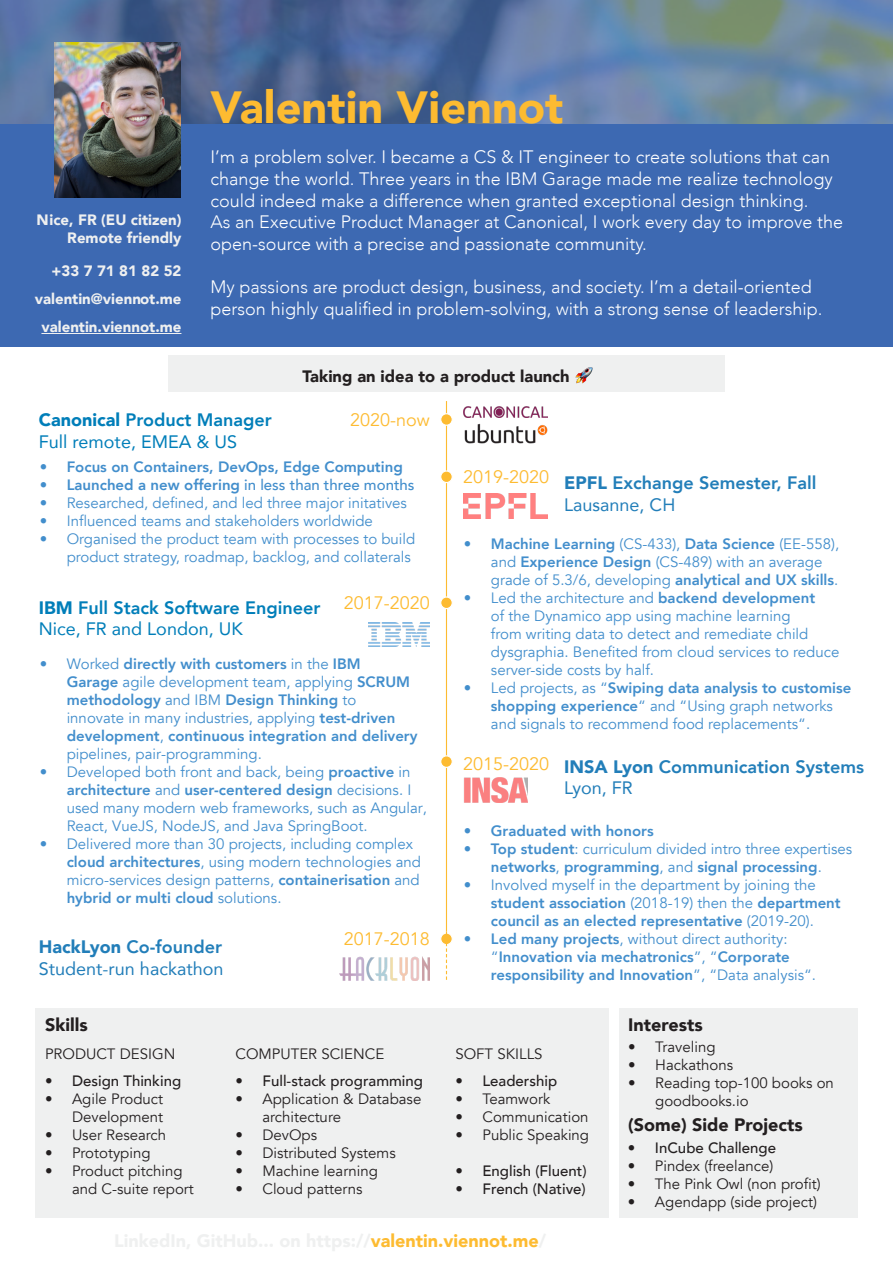
<style>
.page{position:relative;width:893px;height:1263px;background:#fff}
.page>*{position:absolute;margin:0;border:0;box-sizing:border-box;transform-origin:0 0}
.t1{font:900 45px "Avenir";color:#fdbb31}
.t2{font:300 18px/21.6px "Avenir";color:#fff}
.t3{font:800 18px "Avenir";color:#227eb9}
.t4{font:800 18px "Avenir";color:#007eb9}
.t5{font:18px "Avenir";color:#fdbb31}
.t6{font:18px "Avenir";color:#227eb9}
.t7{font:18px "Avenir";color:#007eb9}
.t8{font:900 18px "Avenir";color:#231f20}
.t9{font:900 16.5px "Avenir";color:#231f20}
.t10{font:15px/18px "Avenir";color:#428ecc}
.t11{font:800 15px/18px "Avenir";color:#428ecc}
.t12{font:15px/18px "Avenir";color:#231f20}
.t13{font:500 15px "Avenir";color:#231f20}
.t14{font:900 15px "Avenir";color:#eff0f0}
.s1{font-weight:900}
.s2{font-weight:500}
.s3{font-weight:400}
.s4{font-weight:800}
</style>
<div class="page">
<div style="left:35px;top:1008px;width:574px;height:209px;background:#eff0f0"></div>
<div style="left:619px;top:1008px;width:239px;height:209px;background:#eff0f0"></div>
<img style="left:339px;top:956px;width:90px;height:25px">
<hr style="left:446px;top:401px;width:1px;height:531px;background:#fdbb31">
<div style="left:441px;top:471px;width:11px;height:11px;background:#fdbb31;border-radius:50%"></div>
<div style="left:440px;top:470px;width:13px;height:13px;border:1px solid #fff;border-radius:50%"></div>
<div style="left:441px;top:597px;width:11px;height:11px;background:#fdbb31;border-radius:50%"></div>
<div style="left:440px;top:596px;width:13px;height:13px;border:1px solid #fff;border-radius:50%"></div>
<div style="left:441px;top:756px;width:11px;height:11px;background:#fdbb31;border-radius:50%"></div>
<div style="left:440px;top:755px;width:13px;height:13px;border:1px solid #fff;border-radius:50%"></div>
<svg style="left:441px;top:933px;width:11px;height:12px"></svg>
<div style="left:440px;top:932px;width:13px;height:13px;border:1px solid #fff;border-radius:50%"></div>
<img style="left:369px;top:622px;width:60px;height:24px">
<img style="left:464px;top:494px;width:83px;height:24px">
<div style="left:169px;top:355px;width:556px;height:37px;background:#eff0f0"></div>
<img style="left:464px;top:777px;width:64px;height:25px">
<svg style="left:446px;top:932px;width:1px;height:48px"></svg>
<div style="left:441px;top:414px;width:11px;height:11px;background:#fdbb31;border-radius:50%"></div>
<div style="left:440px;top:413px;width:13px;height:13px;border:1px solid #fff;border-radius:50%"></div>
<img style="left:464px;top:406px;width:83px;height:11px">
<img style="left:464px;top:424px;width:84px;height:19px">
<div style="left:0;top:0;width:893px;height:347px;background:#3d69b2"></div>
<img style="left:0;top:0;width:893px;height:124px">
<img style="left:54px;top:43px;width:127px;height:154px">
<hr style="left:41px;top:333px;width:140px;height:1px;background:#eff0f0">
<p class="t14" style="left:37px;top:207px;width:146px">Nice, FR (EU citizen)</p>
<p class="t14" style="left:67px;top:225px;width:116px">Remote friendly</p>
<p class="t14" style="left:52px;top:258px;width:131px">+33 7 71 81 82 52</p>
<p class="t14" style="left:35px;top:286px;width:148px">valentin@viennot.me</p>
<p class="t14" style="left:41px;top:314px;width:141px">valentin.viennot.me</p>
<p class="t1" style="left:211px;top:69px;width:354px">Valentin Viennot</p>
<p class="t2" style="left:211px;top:146px;width:634px">I’m a problem solver. I became a CS &amp; IT engineer to create solutions that can change the world. Three years in the IBM Garage made me realize technology could indeed make a difference when granted exceptional design thinking.<br>As an Executive Product Manager at Canonical, I work every day to improve the open-source with a precise and passionate community.</p>
<p class="t2" style="left:211px;top:276px;width:613px">My passions are product design, business, and society. I’m a detail-oriented person highly qualified in problem-solving, with a strong sense of leadership.</p>
<p class="t9" style="left:302px;top:362px;width:269px">Taking an idea to a product launch</p>
<p class="t4" style="left:39px;top:406px;width:235px"><span class="s1">Canonical</span> Product Manager</p>
<p class="t7" style="left:39px;top:427px;width:200px">Full remote, EMEA &amp; US</p>
<p class="t5" style="left:350px;top:409px;width:81px">2020-now</p>
<p class="t11" style="left:40px;top:458px;width:365px">• Focus on Containers, DevOps, Edge Computing</p>
<p class="t11" style="left:40px;top:476px;width:376px">• Launched a new offering <span class="s2">in less than three months</span></p>
<p class="t10" style="left:40px;top:494px;width:369px">• Researched, defined, and led three major initatives</p>
<p class="t10" style="left:40px;top:512px;width:335px">• Influenced teams and stakeholders worldwide</p>
<p class="t10" style="left:40px;top:530px;width:377px;text-align:right">• Organised the product team with processes to build product strategy, roadmap, backlog, and collaterals</p>
<p class="t4" style="left:39px;top:593px;width:283px"><span class="s1">IBM</span> Full Stack Software Engineer</p>
<p class="t7" style="left:39px;top:615px;width:205px">Nice, FR and London, UK</p>
<p class="t5" style="left:344px;top:592px;width:88px">2017-2020</p>
<p class="t11" style="left:67px;top:655px;width:352px;text-indent:-27px"><span class="s3">• Worked</span> directly with customers <span class="s3">in the</span> IBM<br>Garage <span class="s3">agile development team, applying</span> SCRUM methodology <span class="s3">and IBM</span> Design Thinking <span class="s3">to<br>innovate in many industries, applying</span> test-driven development<span class="s3">,</span> continuous integration and delivery <span class="s3">pipelines, pair-programming.</span></p>
<p class="t10" style="left:67px;top:763px;width:362px;text-indent:-27px">• Developed both front and back, being <span class="s4">proactive</span> in <span class="s4">architecture</span> and <span class="s4">user-centered design</span> decisions. I used many modern web frameworks, such as Angular, React, VueJS, NodeJS, and Java SpringBoot.</p>
<p class="t10" style="left:67px;top:835px;width:356px;text-indent:-27px">• Delivered more than 30 projects, including complex <span class="s4">cloud architectures</span>, using modern technologies and micro-services design patterns, <span class="s4">containerisation</span> and <span class="s4">hybrid or multi cloud</span> solutions.</p>
<p class="t3" style="left:39px;top:933px;width:185px"><span class="s1">HackLyon</span> Co-founder</p>
<p class="t6" style="left:39px;top:954px;width:186px">Student-run hackathon</p>
<p class="t5" style="left:344px;top:928px;width:88px">2017-2018</p>
<p class="t5" style="left:463px;top:466px;width:88px">2019-2020</p>
<p class="t3" style="left:564px;top:469px;width:254px"><span class="s1">EPFL</span> Exchange Semester, Fall</p>
<p class="t6" style="left:564px;top:490px;width:113px">Lausanne, CH</p>
<p class="t10" style="left:491px;top:535px;width:350px;text-indent:-27px"><span class="s4">• Machine Learning</span> (CS-433), <span class="s4">Data Science</span> (EE-558), and <span class="s4">Experience Design</span> (CS-489) with an average grade of 5.3/6, developing <span class="s4">analytical and UX skills</span>.</p>
<p class="t10" style="left:491px;top:589px;width:350px;text-indent:-27px">• Led the architecture and <span class="s4">backend development<br></span>of the Dynamico app using machine learning<br>from writing data to detect and remediate child dysgraphia. Benefited from cloud services to reduce server-side costs by half.</p>
<p class="t10" style="left:491px;top:679px;width:362px;text-indent:-27px">• Led projects, as “<span class="s4">Swiping data analysis to customise shopping experience</span>“ and “Using graph networks and signals to recommend food replacements“.</p>
<p class="t5" style="left:463px;top:753px;width:88px">2015-2020</p>
<p class="t3" style="left:564px;top:752px;width:301px"><span class="s1">INSA Lyon</span> Communication Systems</p>
<p class="t6" style="left:564px;top:774px;width:70px">Lyon, FR</p>
<p class="t11" style="left:464px;top:822px;width:191px">• Graduated with honors</p>
<p class="t11" style="left:464px;top:840px;width:390px;text-align:center">• Top student<span class="s3">: curriculum divided intro three expertises </span>networks<span class="s3">,</span> programming<span class="s3">, and</span> signal processing<span class="s3">.</span></p>
<p class="t10" style="left:491px;top:876px;width:351px;text-indent:-27px">• Involved myself in the department by joining the <span class="s4">student association</span> (2018-19) then the <span class="s4">department council as an elected representative</span> (2019-20).</p>
<p class="t11" style="left:491px;top:930px;width:327px;text-indent:-27px">• Led many projects<span class="s3">, without direct authority: “</span>Innovation via mechatronics<span class="s3">”, “</span>Corporate responsibility and Innovation<span class="s3">”, “Data analysis“.</span></p>
<p class="t8" style="left:45px;top:1009px;width:44px">Skills</p>
<p class="t8" style="left:628px;top:1009px;width:76px">Interests</p>
<p class="t12" style="left:45px;top:1045px;width:132px">PRODUCT DESIGN</p>
<p class="t13" style="left:45px;top:1068px;width:138px">• Design Thinking</p>
<p class="t12" style="left:45px;top:1090px;width:120px;text-align:right">• Agile Product<br>Development</p>
<p class="t12" style="left:45px;top:1126px;width:123px">• User Research</p>
<p class="t12" style="left:45px;top:1144px;width:107px">• Prototyping</p>
<p class="t12" style="left:72px;top:1162px;width:123px;text-indent:-27px">• Product pitching and C-suite report</p>
<p class="t12" style="left:235px;top:1045px;width:150px">COMPUTER SCIENCE</p>
<p class="t13" style="left:235px;top:1068px;width:189px">• Full-stack programming</p>
<p class="t12" style="left:262px;top:1090px;width:160px;text-indent:-27px">• Application &amp; Database architecture</p>
<p class="t12" style="left:235px;top:1126px;width:83px">• DevOps</p>
<p class="t12" style="left:235px;top:1144px;width:162px">• Distributed Systems</p>
<p class="t12" style="left:235px;top:1162px;width:144px">• Machine learning</p>
<p class="t12" style="left:235px;top:1180px;width:128px">• Cloud patterns</p>
<p class="t12" style="left:455px;top:1045px;width:89px">SOFT SKILLS</p>
<p class="t13" style="left:455px;top:1068px;width:103px">• Leadership</p>
<p class="t12" style="left:455px;top:1090px;width:96px">• Teamwork</p>
<p class="t12" style="left:455px;top:1108px;width:135px">• Communication</p>
<p class="t12" style="left:455px;top:1126px;width:135px">• Public Speaking</p>
<p class="t13" style="left:455px;top:1158px;width:133px">• English (Fluent)</p>
<p class="t13" style="left:455px;top:1176px;width:132px">• French (Native)</p>
<p class="t12" style="left:628px;top:1038px;width:89px">• Traveling</p>
<p class="t12" style="left:628px;top:1056px;width:106px">• Hackathons</p>
<p class="t12" style="left:655px;top:1074px;width:180px;text-indent:-27px">• Reading top-100 books on goodbooks.io</p>
<p class="t13" style="left:628px;top:1135px;width:150px">• InCube Challenge</p>
<p class="t12" style="left:628px;top:1157px;width:147px">• Pindex (freelance)</p>
<p class="t12" style="left:628px;top:1175px;width:194px">• The Pink Owl (non profit)</p>
<p class="t12" style="left:628px;top:1193px;width:190px">• Agendapp (side project)</p>
<p class="t8" style="left:628px;top:1109px;width:176px">(Some) Side Projects</p>
</div>
